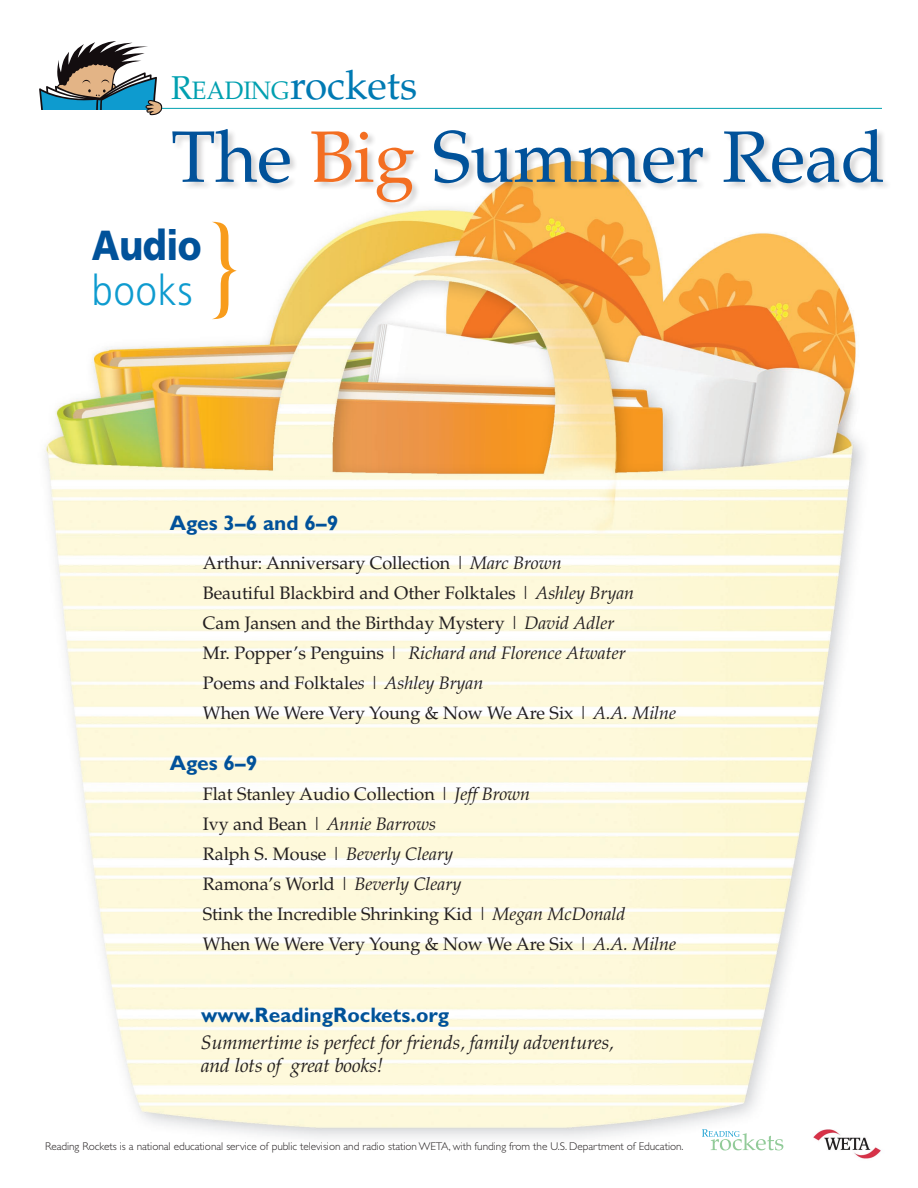
<style>
.page{position:relative;width:918px;height:1188px;background:#fff}
.page>*{position:absolute;margin:0;border:0;box-sizing:border-box;transform-origin:0 0}
.t1{font:108px "Palatino";color:#f89c1c}
.t2{font:72.75px "Palatino";letter-spacing:-.005em;color:#01529a}
.t3{font:900 42px "Frutiger";letter-spacing:-.01em;color:#01529a;scale:.85 1}
.t4{font:300 42px "Frutiger";letter-spacing:.025em;color:#0e9bcf;scale:.9 1}
.t5{font:40.5px "Palatino";color:#007ab3}
.t6{font:700 21px "Gill Sans";color:#01529a}
.t7{font:italic 19.5px "Palatino";letter-spacing:-.005em;color:#231f20}
.t8{font:18px "Palatino";letter-spacing:-.005em;color:#231f20}
.t9{font:italic 18px "Palatino";letter-spacing:-.005em;color:#231f20}
.t10{font:300 11.25px "Gill Sans";letter-spacing:-.005em;color:#231f20}
.s1{font-size:33px;color:#00a0b0}
.s2{font-size:25.2px;color:#00a0b0}
.s3{color:#f36e21}
.s4{font-style:italic}
.s5{font-style:normal}
</style>
<div class="page">
<img style="left:45px;top:277px;width:819px;height:874px">
<svg style="left:702px;top:1130px;width:81px;height:20px"></svg>
<img style="left:813px;top:1130px;width:68px;height:29px">
<div style="left:172px;top:128px;width:746px;height:149px;background:#231f20;opacity:.2"></div>
<svg style="left:39px;top:41px;width:124px;height:75px"></svg>
<hr style="left:162px;top:108px;width:720px;height:1px;background:#00a0b0">
<p class="t5" style="left:171px;top:61px;width:248px"><span class="s1">R</span><span class="s2">EADING</span>rockets</p>
<p class="t2" style="left:171px;top:114px;width:716px">The <span class="s3">Big</span> Summer Read</p>
<p class="t3" style="left:92px;top:220px;width:131px">Audio</p>
<p class="t4" style="left:92px;top:267px;width:113px">books</p>
<p class="t1" style="left:207px;top:200px;width:37px">}</p>
<p class="t6" style="left:170px;top:510px;width:170px">Ages 3–6 and 6–9</p>
<p class="t8" style="left:203px;top:552px;width:360px">Arthur: Anniversary Collection | <span class="s4">Marc Brown</span></p>
<p class="t8" style="left:203px;top:582px;width:433px">Beautiful Blackbird and Other Folktales | <span class="s4">Ashley Bryan</span></p>
<p class="t8" style="left:203px;top:612px;width:413px">Cam Jansen and the Birthday Mystery | <span class="s4">David Adler</span></p>
<p class="t9" style="left:203px;top:642px;width:424px"><span class="s5">Mr. Popper’s Penguins |</span> Richard and Florence Atwater</p>
<p class="t8" style="left:203px;top:672px;width:282px">Poems and Folktale<span class="s4">s</span> | <span class="s4">Ashley Bryan</span></p>
<p class="t8" style="left:203px;top:702px;width:475px">When We Were Very Young &amp; Now We Are Six | <span class="s4">A.A. Milne</span></p>
<p class="t6" style="left:170px;top:750px;width:89px">Ages 6–9</p>
<p class="t8" style="left:203px;top:783px;width:329px">Flat Stanley Audio Collection | <span class="s4">Jeff Brown</span></p>
<p class="t9" style="left:203px;top:813px;width:235px"><span class="s5">Ivy and Bean |</span> Annie Barrows</p>
<p class="t8" style="left:203px;top:843px;width:252px">Ralph S. Mouse | <span class="s4">Beverly Cleary</span></p>
<p class="t8" style="left:203px;top:873px;width:260px">Ramona’s World | <span class="s4">Beverly Cleary</span></p>
<p class="t8" style="left:203px;top:903px;width:424px">Stink the Incredible Shrinking Kid | <span class="s4">Megan McDonald</span></p>
<p class="t8" style="left:203px;top:933px;width:475px">When We Were Very Young &amp; Now We Are Six | <span class="s4">A.A. Milne</span></p>
<p class="t6" style="left:201px;top:1003px;width:250px">www.ReadingRockets.org</p>
<p class="t7" style="left:201px;top:1031px;width:415px">Summertime is perfect for friends, family adventures,</p>
<p class="t7" style="left:201px;top:1054px;width:184px">and lots of great books!</p>
<p class="t10" style="left:45px;top:1140px;width:640px">Reading Rockets is a national educational service of public television and radio station WETA, with funding from the U.S. Department of Education.</p>
</div>
